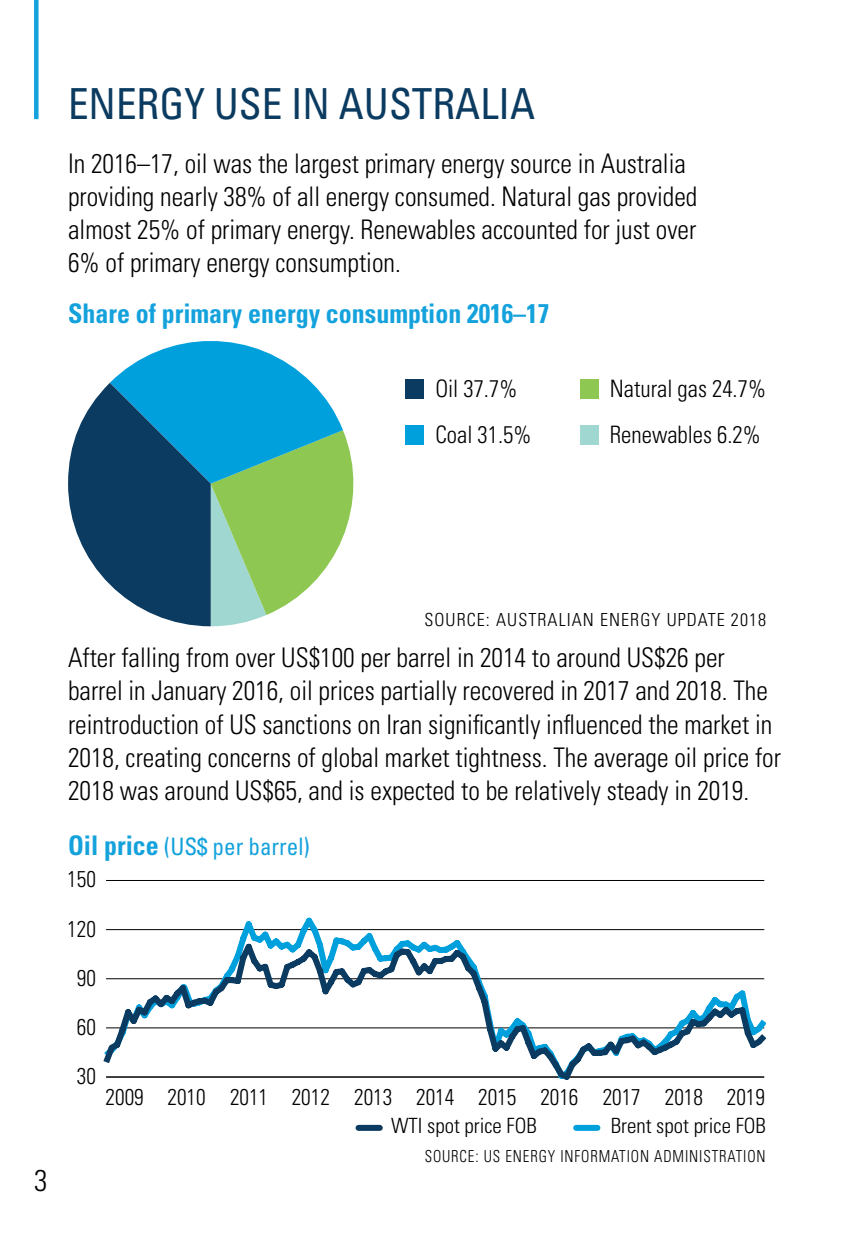
<style>
.page{position:relative;width:851px;height:1234px;background:#fff}
.page>*{position:absolute;margin:0;border:0;box-sizing:border-box;transform-origin:0 0}
.panel_heading{font:condensed 42.6px "Univers LT Std";color:#0b3b60;scale:.96 1}
.t1{font:300 condensed 30px "Univers LT Std";color:#000}
.Text{font:300 condensed 27px/33px "Univers LT Std";color:#000;scale:.96 1}
.Chart_heading{font:700 condensed 27px "Univers LT Std";color:#14a2dc;scale:.96 1}
.t2{font:300 condensed 24px/45.9px "Univers LT Std";color:#000;scale:.96 1}
.Chart_heading-2{font:condensed 24px "Univers LT Std";color:#14a2dc;scale:.96 1}
.t3{font:300 condensed 22.8px "Univers LT Std";color:#000;scale:.94 1}
.t4{font:300 condensed 21px "Univers LT Std";color:#000}
.t5{font:300 condensed 18px "Univers LT Std";letter-spacing:.06em;color:#000}
.t6{font:300 condensed 16.5px "Univers LT Std";letter-spacing:.06em;color:#000;scale:.9 1}
.s1{font-weight:700;font-size:27px}
</style>
<div class="page">
<div style="left:34px;top:0;width:5px;height:119px;background:#14a2dc"></div>
<div style="left:405px;top:379px;width:19px;height:20px;background:#0b3b60"></div>
<div style="left:405px;top:425px;width:19px;height:20px;background:#00a0dd"></div>
<div style="left:579px;top:425px;width:19px;height:20px;background:#a0d8d1"></div>
<div style="left:579px;top:379px;width:19px;height:20px;background:#8ec852"></div>
<svg style="left:68px;top:341px;width:286px;height:285px"></svg>
<hr style="left:106px;top:879px;width:658px;height:1px;background:#000">
<svg style="left:106px;top:917px;width:659px;height:21px"></svg>
<svg style="left:104px;top:938px;width:661px;height:142px"></svg>
<svg style="left:750px;top:1012px;width:15px;height:38px"></svg>
<div style="left:576px;top:1124px;width:21px;height:6px;background:#00a0dd"></div>
<div style="left:358px;top:1124px;width:22px;height:6px;background:#0b3b60"></div>
<p class="panel_heading" style="left:68px;top:77px;width:488px">ENERGY USE IN AUSTRALIA</p>
<p class="Text" style="left:68px;top:147px;width:657px">In 2016–17, oil was the largest primary energy source in Australia providing nearly 38% of all energy consumed. Natural gas provided almost 25% of primary energy. Renewables accounted for just over 6% of primary energy consumption.</p>
<p class="Chart_heading" style="left:68px;top:297px;width:502px">Share of primary energy consumption 2016–17</p>
<p class="t2" style="left:435px;top:365px;width:101px">Oil 37.7%<br>Coal 31.5%</p>
<p class="t2" style="left:609px;top:365px;width:164px">Natural gas 24.7%</p>
<p class="t2" style="left:609px;top:411px;width:159px">Renewables 6.2%</p>
<p class="t1" style="left:34px;top:1162px;width:15px">3</p>
<p class="t5" style="left:424px;top:608px;width:343px">SOURCE: AUSTRALIAN ENERGY UPDATE 2018</p>
<p class="Text" style="left:68px;top:641px;width:744px">After falling from over US$100 per barrel in 2014 to around US$26 per barrel in January 2016, oil prices partially recovered in 2017 and 2018. The reintroduction of US sanctions on Iran significantly influenced the market in 2018, creating concerns of global market tightness. The average oil price for 2018 was around US$65, and is expected to be relatively steady in 2019.</p>
<p class="Chart_heading-2" style="left:68px;top:831px;width:253px"><span class="s1">Oil price</span> (US$ per barrel)</p>
<p class="t3" style="left:67px;top:865px;width:32px">150</p>
<p class="t3" style="left:67px;top:914px;width:32px">120</p>
<p class="t3" style="left:77px;top:963px;width:22px">90</p>
<p class="t3" style="left:77px;top:1012px;width:22px">60</p>
<p class="t3" style="left:77px;top:1061px;width:22px">30</p>
<p class="t3" style="left:106px;top:1083px;width:702px">2009 2010 2011 2012 2013 2014 2015 2016 2017 2018 2019</p>
<p class="t4" style="left:391px;top:1112px;width:147px">WTI spot price FOB</p>
<p class="t4" style="left:610px;top:1112px;width:157px">Brent spot price FOB</p>
<p class="t6" style="left:424px;top:1146px;width:380px">SOURCE: US ENERGY INFORMATION ADMINISTRATION</p>
</div>
